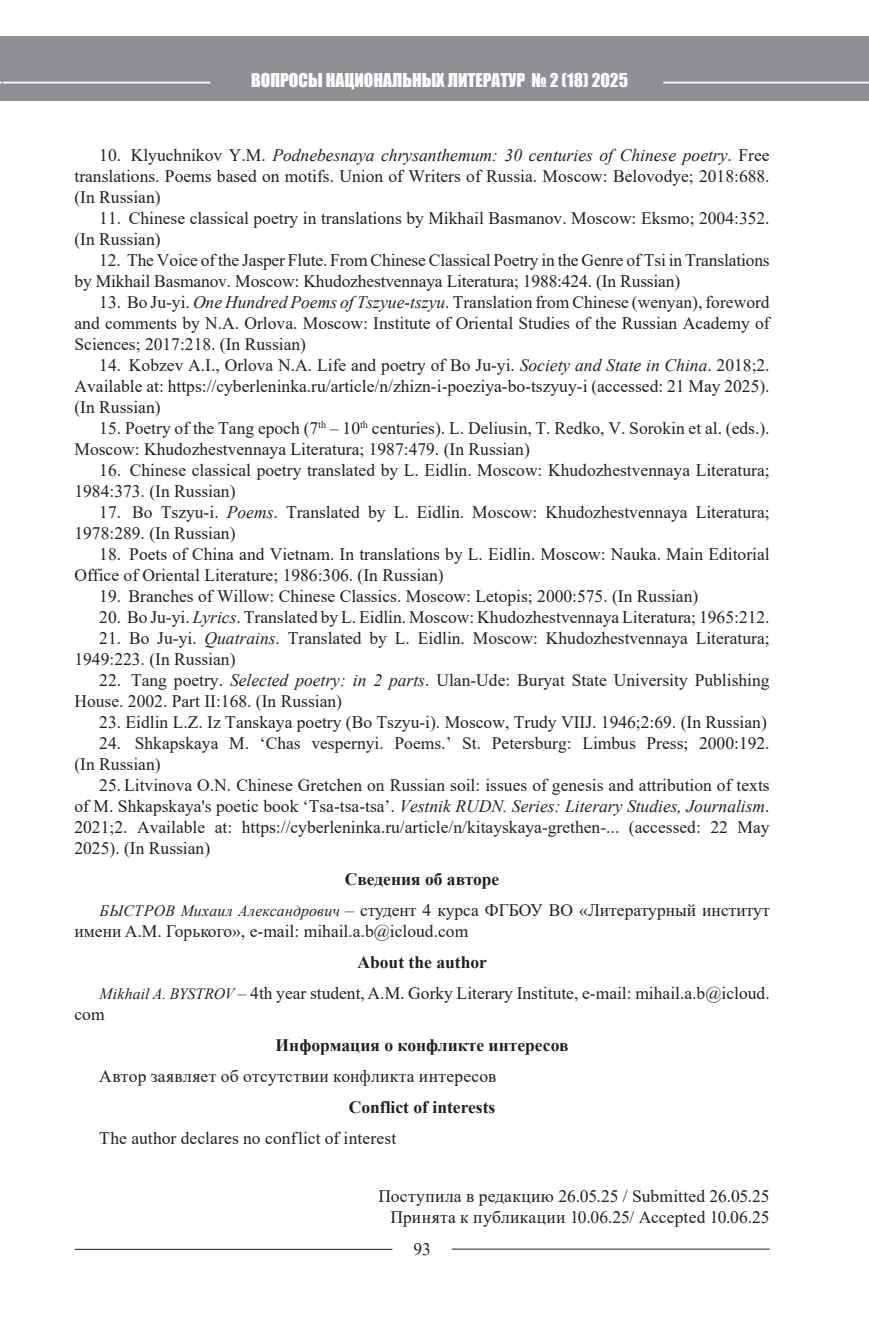
<style>
.page{position:relative;width:869px;height:1340px;background:#fff}
.page>*{position:absolute;margin:0;border:0;box-sizing:border-box;transform-origin:0 0}
.t1{font:17.5px/21px "Times New Roman";color:#231f20}
.t2{font:700 17.5px "Times New Roman";color:#231f20}
.t3{font:17.5px "Times New Roman";letter-spacing:.02em;color:#231f20}
.t4{font:17.5px "Impact";color:#fff}
.s1{font-style:italic}
.s2{font-weight:700}
.s3{font-style:italic;font-size:15.75px}
</style>
<div class="page">
<div style="left:1px;top:36px;width:867px;height:64px;background:#8d8f92"></div>
<hr style="left:1px;top:82px;width:209px;height:1px;background:#fff">
<hr style="left:663px;top:82px;width:205px;height:1px;background:#fff">
<hr style="left:0;top:36px;width:2px;height:64px;background:#8d8f92">
<hr style="left:75px;top:1248px;width:317px;height:1px;background:#231f20">
<hr style="left:451px;top:1248px;width:318px;height:1px;background:#231f20">
<p class="t4" style="left:251px;top:66px;width:378px">ВОПРОСЫ НАЦИОНАЛЬНЫХ ЛИТЕРАТУР № 2 (18) 2025</p>
<p class="t1" style="left:74px;top:144px;width:696px;text-align:justify;text-indent:25px">10. Klyuchnikov Y.M. <span class="s1">Podnebesnaya chrysanthemum: 30 centuries of Chinese poetry</span>. Free translations. Poems based on motifs. Union of Writers of Russia. Moscow: Belovodye; 2018:688. (In Russian)</p>
<p class="t1" style="left:74px;top:207px;width:696px;text-indent:25px">11. Chinese classical poetry in translations by Mikhail Basmanov. Moscow: Eksmo; 2004:352. (In Russian)</p>
<p class="t1" style="left:74px;top:249px;width:696px;text-indent:25px">12. The Voice of the Jasper Flute. From Chinese Classical Poetry in the Genre of Tsi in Translations by Mikhail Basmanov. Moscow: Khudozhestvennaya Literatura; 1988:424. (In Russian)</p>
<p class="t1" style="left:74px;top:291px;width:696px;text-align:justify;text-indent:25px">13. Bo Ju-yi. <span class="s1">One Hundred Poems of Tszyue-tszyu</span>. Translation from Chinese (wenyan), foreword and comments by N.A. Orlova. Moscow: Institute of Oriental Studies of the Russian Academy of Sciences; 2017:218. (In Russian)</p>
<p class="t1" style="left:74px;top:354px;width:696px;text-align:justify;text-indent:25px">14. Kobzev A.I., Orlova N.A. Life and poetry of Bo Ju-yi. <span class="s1">Society and State in China</span>. 2018;2.<br>Available at: https://cyberleninka.ru/article/n/zhizn-i-poeziya-bo-tszyuy-i (accessed: 21 May 2025). (In Russian)</p>
<p class="t1" style="left:74px;top:417px;width:696px;text-indent:25px">15. Poetry of the Tang epoch (7<sup>th</sup> – 10<sup>th</sup> centuries). L. Deliusin, T. Redko, V. Sorokin et al. (eds.).<br>Moscow: Khudozhestvennaya Literatura; 1987:479. (In Russian)</p>
<p class="t1" style="left:74px;top:459px;width:696px;text-indent:25px">16. Chinese classical poetry translated by L. Eidlin. Moscow: Khudozhestvennaya Literatura;<br>1984:373. (In Russian)</p>
<p class="t1" style="left:74px;top:501px;width:696px;text-indent:25px">17. Bo Tszyu-i. <span class="s1">Poems</span>. Translated by L. Eidlin. Moscow: Khudozhestvennaya Literatura;<br>1978:289. (In Russian)</p>
<p class="t1" style="left:74px;top:543px;width:696px;text-indent:25px">18. Poets of China and Vietnam. In translations by L. Eidlin. Moscow: Nauka. Main Editorial<br>Office of Oriental Literature; 1986:306. (In Russian)</p>
<p class="t1" style="left:99px;top:585px;width:600px">19. Branches of Willow: Chinese Classics. Moscow: Letopis; 2000:575. (In Russian)</p>
<p class="t1" style="left:99px;top:606px;width:671px">20. Bo Ju-yi. <span class="s1">Lyrics</span>. Translated by L. Eidlin. Moscow: Khudozhestvennaya Literatura; 1965:212.</p>
<p class="t1" style="left:74px;top:627px;width:696px;text-indent:25px">21. Bo Ju-yi. <span class="s1">Quatrains</span>. Translated by L. Eidlin. Moscow: Khudozhestvennaya Literatura;<br>1949:223. (In Russian)</p>
<p class="t1" style="left:74px;top:669px;width:696px;text-indent:25px">22. Tang poetry. <span class="s1">Selected poetry: in 2 parts</span>. Ulan-Ude: Buryat State University Publishing<br>House. 2002. Part II:168. (In Russian)</p>
<p class="t1" style="left:99px;top:711px;width:668px">23. Eidlin L.Z. Iz Tanskaya poetry (Bo Tszyu-i). Moscow, Trudy VIIJ. 1946;2:69. (In Russian)</p>
<p class="t1" style="left:74px;top:732px;width:696px;text-indent:25px">24. Shkapskaya M. ‘Chas vespernyi. Poems.’ St. Petersburg: Limbus Press; 2000:192. (In Russian)</p>
<p class="t1" style="left:74px;top:774px;width:696px;text-align:justify;text-indent:25px">25. Litvinova O.N. Chinese Gretchen on Russian soil: issues of genesis and attribution of texts of M. Shkapskaya's poetic book ‘Tsa-tsa-tsa’. <span class="s1">Vestnik RUDN. Series: Literary Studies, Journalism</span>.<br>2021;2. Available at: https://cyberleninka.ru/article/n/kitayskaya-grethen-... (accessed: 22 May 2025). (In Russian)</p>
<p class="t1" style="left:99px;top:863px;width:671px;line-height:31px;text-indent:245px"><span class="s2">Сведения об авторе<br></span><span class="s3">БЫСТРОВ Михаил Александрович</span> – студент 4 курса ФГБОУ ВО «Литературный институт</p>
<p class="t1" style="left:74px;top:920px;width:395px">имени A.M. Горького», e-mail: mihail.a.b@icloud.com</p>
<p class="t1" style="left:99px;top:946px;width:671px;line-height:31px;text-indent:258px"><span class="s2">About the author<br></span><span class="s3">Mikhail A. BYSTROV</span> – 4th year student, A.M. Gorky Literary Institute, e-mail: mihail.a.b@icloud.</p>
<p class="t1" style="left:74px;top:1003px;width:32px">com</p>
<p class="t2" style="left:275px;top:1032px;width:294px">Информация о конфликте интересов</p>
<p class="t3" style="left:99px;top:1063px;width:398px">Автор заявляет об отсутствии конфликта интересов</p>
<p class="t2" style="left:348px;top:1094px;width:148px">Conflict of interests</p>
<p class="t1" style="left:99px;top:1126px;width:298px">The author declares no conflict of interest</p>
<p class="t1" style="left:378px;top:1184px;width:392px;text-align:right">Поступила в редакцию 26.05.25 / Submitted 26.05.25<br>Принята к публикации 10.06.25/ Accepted 10.06.25</p>
<p class="t1" style="left:413px;top:1238px;width:19px">93</p>
</div>
